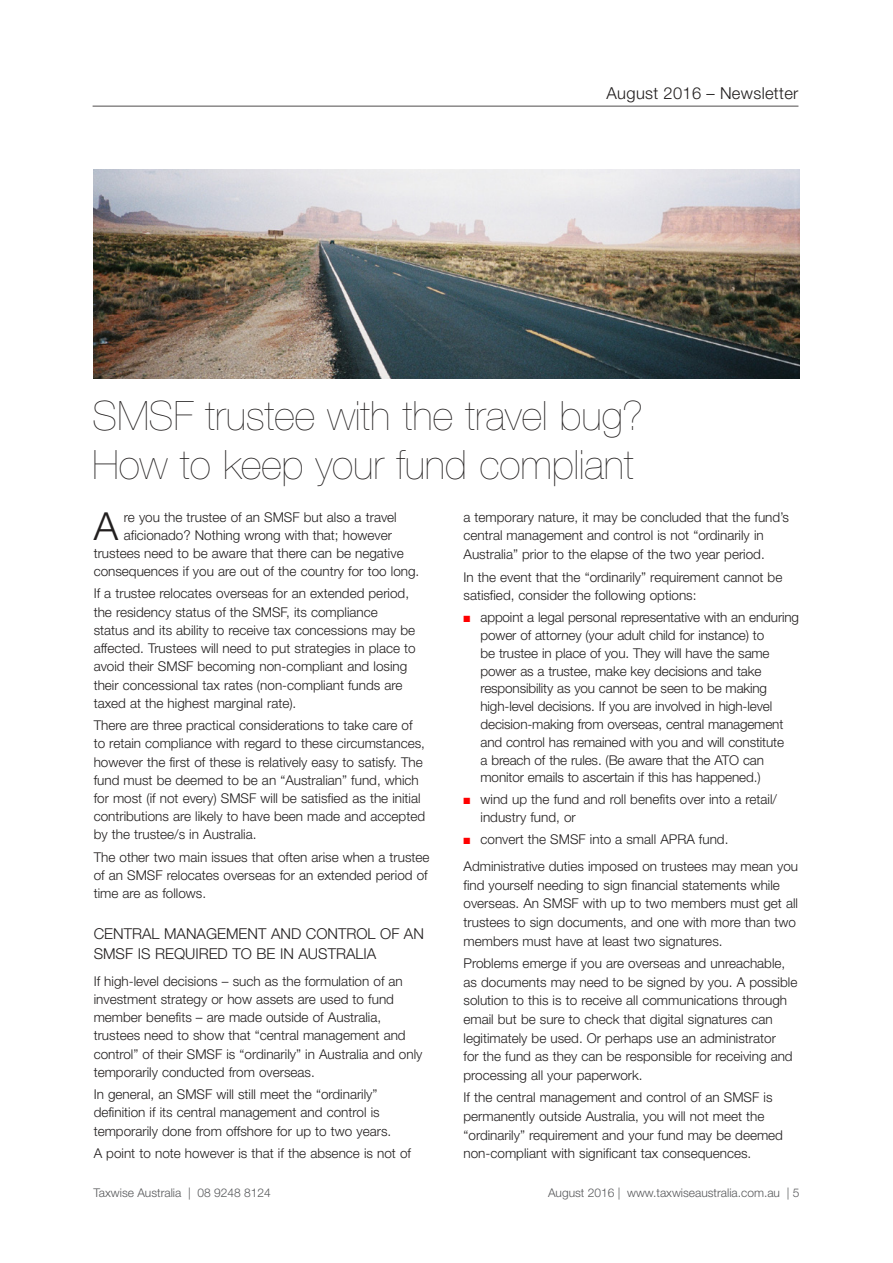
<style>
.page{position:relative;width:893px;height:1263px;background:#fff}
.page>*{position:absolute;margin:0;border:0;box-sizing:border-box;transform-origin:0 0}
.t1{font:200 40.5px/49.2px "Helvetica Neue";color:#221f1f}
.t2{font:300 38.7px "Helvetica Neue";color:#221f1f}
.t3{font:300 16.5px "Helvetica Neue";letter-spacing:.02em;color:#221f1f}
.t4{font:300 15px/19.6px "Helvetica Neue";color:#221f1f}
.t5{font:300 13.5px/18.1px "Helvetica Neue";color:#221f1f}
.t6{font:300 12px "Helvetica Neue";color:#57585a}
.s1{color:#f00}
</style>
<div class="page">
<hr style="left:93px;top:106px;width:705px;height:1px;background:#221f1f">
<img style="left:94px;top:169px;width:705px;height:209px">
<p class="t3" style="left:607px;top:86px;width:193px">August 2016 – Newsletter</p>
<h1 class="t1" style="left:93px;top:394px;width:552px">SMSF trustee with the travel bug?<br>How to keep your fund compliant</h1>
<h2 class="t2" style="left:94px;top:508px;width:26px">A</h2>
<p class="t5" style="left:124px;top:508px;width:274px">re you the trustee of an SMSF but also a travel</p>
<p class="t5" style="left:124px;top:526px;width:270px">aficionado? Nothing wrong with that; however</p>
<p class="t5" style="left:94px;top:545px;width:312px">trustees need to be aware that there can be negative</p>
<p class="t5" style="left:94px;top:563px;width:327px">consequences if you are out of the country for too long.</p>
<p class="t5" style="left:94px;top:585px;width:323px">If a trustee relocates overseas for an extended period, the residency status of the SMSF, its compliance status and its ability to receive tax concessions may be affected. Trustees will need to put strategies in place to avoid their SMSF becoming non-compliant and losing their concessional tax rates (non-compliant funds are taxed at the highest marginal rate).</p>
<p class="t5" style="left:94px;top:717px;width:333px">There are three practical considerations to take care of to retain compliance with regard to these circumstances, however the first of these is relatively easy to satisfy. The fund must be deemed to be an “Australian” fund, which for most (if not every) SMSF will be satisfied as the initial contributions are likely to have been made and accepted by the trustee/s in Australia.</p>
<p class="t5" style="left:94px;top:849px;width:337px">The other two main issues that often arise when a trustee of an SMSF relocates overseas for an extended period of time are as follows.</p>
<p class="t4" style="left:94px;top:925px;width:332px">CENTRAL MANAGEMENT AND CONTROL OF AN<br>SMSF IS REQUIRED TO BE IN AUSTRALIA</p>
<p class="t5" style="left:94px;top:972px;width:330px">If high-level decisions – such as the formulation of an investment strategy or how assets are used to fund member benefits – are made outside of Australia, trustees need to show that “central management and control” of their SMSF is “ordinarily” in Australia and only temporarily conducted from overseas.</p>
<p class="t5" style="left:94px;top:1086px;width:299px">In general, an SMSF will still meet the “ordinarily” definition if its central management and control is temporarily done from offshore for up to two years.</p>
<p class="t5" style="left:94px;top:1145px;width:319px">A point to note however is that if the absence is not of</p>
<p class="t5" style="left:463px;top:508px;width:327px;line-height:18.6px">a temporary nature, it may be concluded that the fund’s central management and control is not “ordinarily in<br>Australia” prior to the elapse of the two year period.</p>
<p class="t5" style="left:463px;top:568px;width:320px;line-height:18.6px">In the event that the “ordinarily” requirement cannot be satisfied, consider the following options:</p>
<p class="t5" style="left:480px;top:609px;width:320px;text-indent:-17px"><span class="s1">■</span> appoint a legal personal representative with an enduring power of attorney (your adult child for instance) to<br>be trustee in place of you. They will have the same power as a trustee, make key decisions and take responsibility as you cannot be seen to be making high-level decisions. If you are involved in high-level decision-making from overseas, central management and control has remained with you and will constitute<br>a breach of the rules. (Be aware that the ATO can monitor emails to ascertain if this has happened.)</p>
<p class="t5" style="left:480px;top:791px;width:298px;text-indent:-17px"><span class="s1">■</span> wind up the fund and roll benefits over into a retail/ industry fund, or</p>
<p class="t5" style="left:463px;top:827px;width:336px;line-height:27px"><span class="s1">■</span> convert the SMSF into a small APRA fund.<br>Administrative duties imposed on trustees may mean you</p>
<p class="t5" style="left:463px;top:876px;width:336px;line-height:18.6px">find yourself needing to sign financial statements while overseas. An SMSF with up to two members must get all trustees to sign documents, and one with more than two members must have at least two signatures.</p>
<p class="t5" style="left:463px;top:955px;width:335px;line-height:18.6px">Problems emerge if you are overseas and unreachable, as documents may need to be signed by you. A possible solution to this is to receive all communications through email but be sure to check that digital signatures can legitimately be used. Or perhaps use an administrator<br>for the fund as they can be responsible for receiving and processing all your paperwork.</p>
<p class="t5" style="left:463px;top:1089px;width:321px;line-height:18.6px">If the central management and control of an SMSF is permanently outside Australia, you will not meet the “ordinarily” requirement and your fund may be deemed non-compliant with significant tax consequences.</p>
<p class="t6" style="left:94px;top:1187px;width:179px">Taxwise Australia | 08 9248 8124</p>
<p class="t6" style="left:548px;top:1187px;width:253px">August 2016 | www.taxwiseaustralia.com.au | 5</p>
</div>
